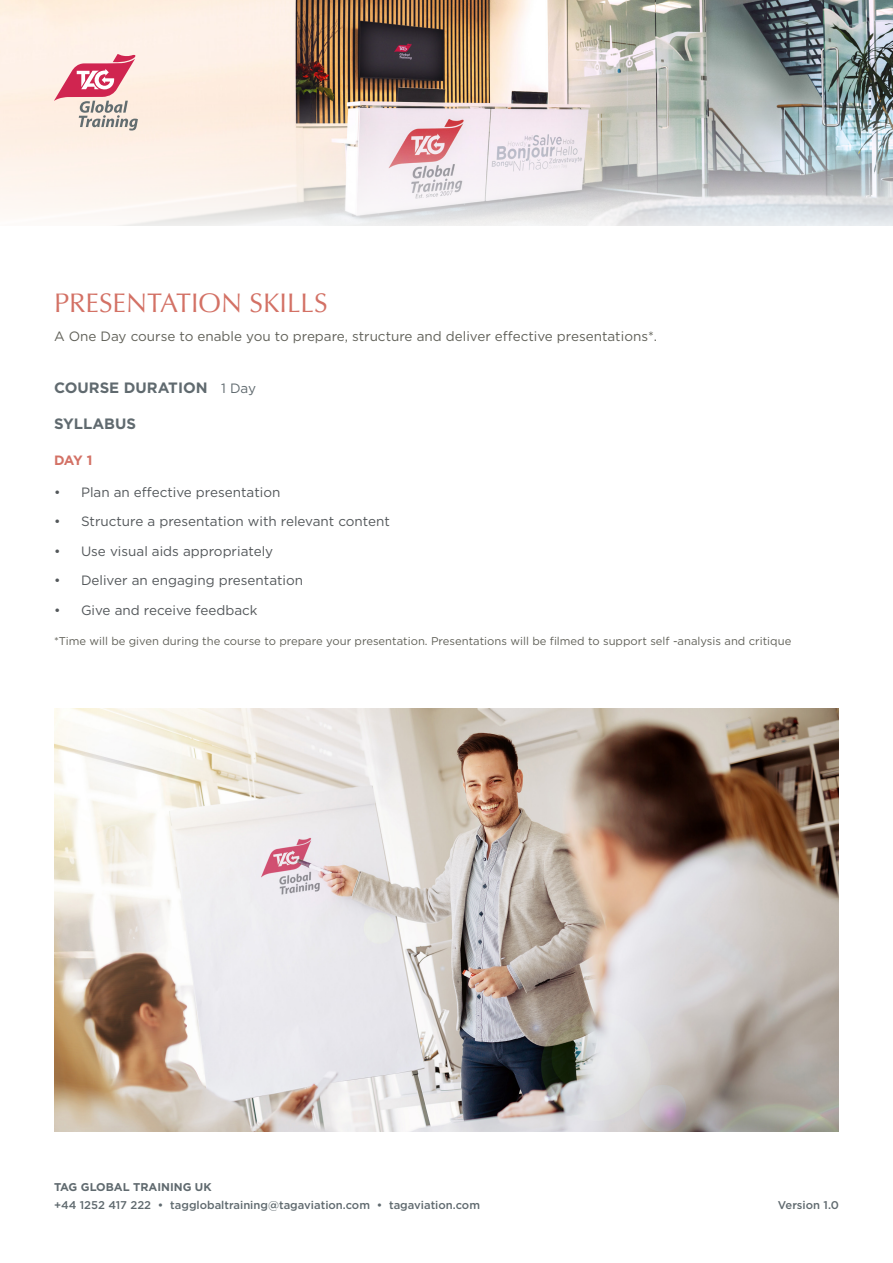
<style>
.page{position:relative;width:893px;height:1263px;background:#fff}
.page>*{position:absolute;margin:0;border:0;box-sizing:border-box;transform-origin:0 0}
.t1{font:27px "Optima";color:#d37165}
.t2{font:700 15px "Gotham";color:#606a6f}
.t3{font:13.5px "Gotham";color:#53575a}
.Body_Copy_01{font:13.5px "Gotham";color:#616159}
.t4{font:700 13.5px "Gotham";color:#d37165}
.Body_Copy_01-2{font:11.25px "Gotham";color:#616159}
.t5{font:500 11.25px "Gotham";color:#606a6f}
.t6{font:700 11.25px "Gotham";color:#606a6f}
.s1{font-weight:400;font-size:13.5px}
</style>
<div class="page">
<img style="left:0;top:0;width:893px;height:98px">
<svg style="left:0;top:98px;width:893px;height:128px"></svg>
<svg style="left:54px;top:54px;width:84px;height:77px;background:#e4b1b5"></svg>
<img style="left:54px;top:709px;width:785px;height:423px">
<p class="t1" style="left:54px;top:287px;width:275px">PRESENTATION SKILLS</p>
<p class="Body_Copy_01" style="left:54px;top:327px;width:605px">A One Day course to enable you to prepare, structure and deliver effective presentations*.</p>
<p class="t2" style="left:54px;top:378px;width:204px">COURSE DURATION <span class="s1">1 Day</span></p>
<p class="t2" style="left:54px;top:413px;width:84px">SYLLABUS</p>
<p class="t4" style="left:54px;top:451px;width:40px">DAY 1</p>
<p class="t3" style="left:54px;top:483px;width:228px">• Plan an effective presentation</p>
<p class="t3" style="left:54px;top:513px;width:337px">• Structure a presentation with relevant content</p>
<p class="t3" style="left:54px;top:542px;width:221px">• Use visual aids appropriately</p>
<p class="t3" style="left:54px;top:572px;width:251px">• Deliver an engaging presentation</p>
<p class="t3" style="left:54px;top:601px;width:205px">• Give and receive feedback</p>
<p class="Body_Copy_01-2" style="left:54px;top:634px;width:739px">*Time will be given during the course to prepare your presentation. Presentations will be filmed to support self -analysis and critique</p>
<p class="t6" style="left:54px;top:1179px;width:159px">TAG GLOBAL TRAINING UK</p>
<p class="t5" style="left:54px;top:1197px;width:427px">+44 1252 417 222 • tagglobaltraining@tagaviation.com • tagaviation.com</p>
<p class="t5" style="left:778px;top:1197px;width:63px">Version 1.0</p>
</div>
